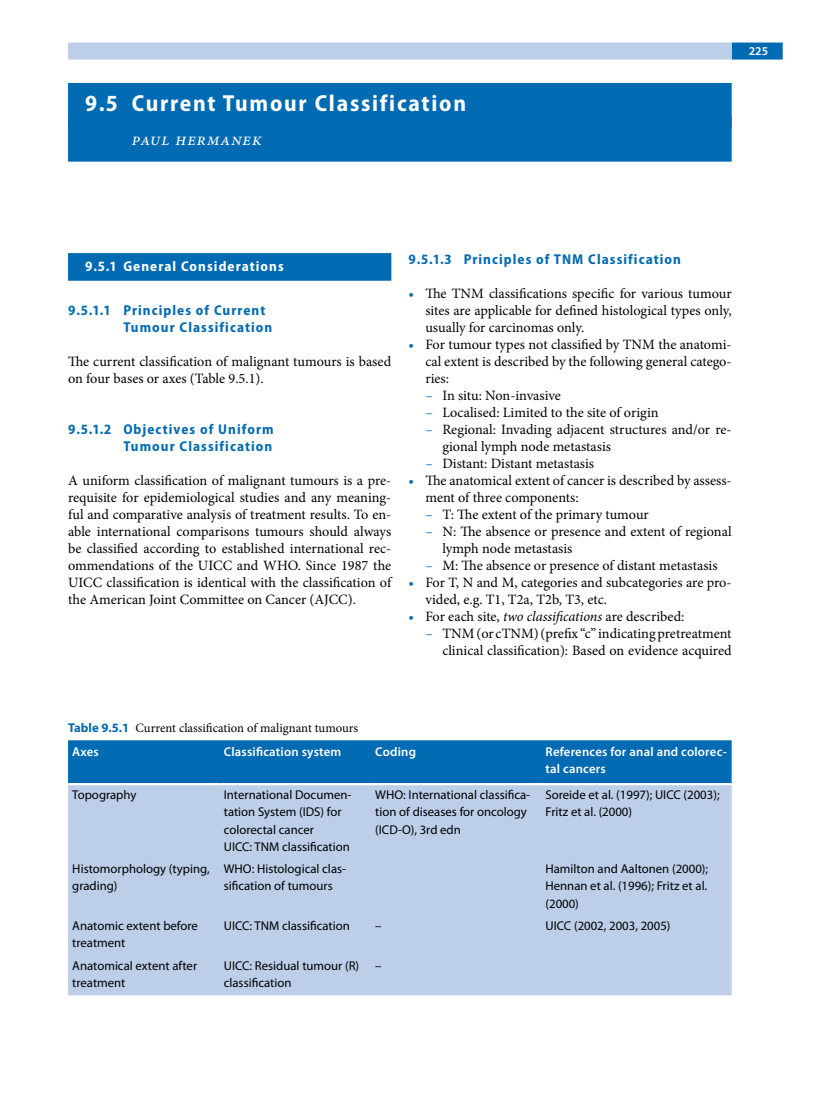
<style>
.page{position:relative;width:821px;height:1106px;background:#fff}
.page>*{position:absolute;margin:0;border:0;box-sizing:border-box;transform-origin:0 0}
.t1{font:700 semi-condensed 23.25px "Myriad Pro";letter-spacing:.075em;color:#fff}
.t2{font:italic 18px "Minion Pro";letter-spacing:.05em;color:#fff}
.t3{font:14.25px/17px "Minion Pro";color:#000}
.t4{font:700 semi-condensed 14.25px/17px "Myriad Pro";letter-spacing:.075em;color:#006ab2}
.t5{font:700 semi-condensed 14.25px "Myriad Pro";letter-spacing:.075em;color:#fff}
.t6{font:12.75px/17.2px "Myriad Pro";color:#000}
.t7{font:600 12.75px/17.2px "Myriad Pro";letter-spacing:.015em;color:#fff}
.t8{font:12.75px "Minion Pro";letter-spacing:-.005em;color:#000}
.t9{font:600 12px "Myriad Pro";color:#fff}
.s1{color:#006ab2}
.s2{font-style:italic}
.s3{font-family:"Myriad Pro";font-weight:700;color:#006ab2}
</style>
<div class="page">
<div style="left:731px;top:43px;width:51px;height:17px;background:#006ab2"></div>
<div style="left:68px;top:43px;width:663px;height:17px;background:#bccee8"></div>
<div style="left:68px;top:83px;width:663px;height:45px;background:#006ab2"></div>
<div style="left:68px;top:117px;width:663px;height:45px;background:#006ab2"></div>
<div style="left:68px;top:253px;width:323px;height:28px;background:#006ab2"></div>
<div style="left:68px;top:740px;width:663px;height:43px;background:#006ab2"></div>
<div style="left:68px;top:785px;width:663px;height:210px;background:#bccee8"></div>
<h1 class="t1" style="left:85px;top:90px;width:382px">9.5 Current Tumour Classification</h1>
<p class="t2" style="left:132px;top:127px;width:130px">Paul Hermanek</p>
<p class="t9" style="left:748px;top:43px;width:21px">225</p>
<p class="t5" style="left:85px;top:258px;width:200px">9.5.1 General Considerations</p>
<p class="t4" style="left:123px;top:302px;width:150px;text-indent:-55px">9.5.1.1 Principles of Current<br>Tumour Classification</p>
<p class="t3" style="left:68px;top:353px;width:325px">The current classification of malignant tumours is based on four bases or axes (Table 9.5.1).</p>
<p class="t4" style="left:68px;top:421px;width:207px;text-align:right">9.5.1.2 Objectives of Uniform<br>Tumour Classification</p>
<p class="t3" style="left:68px;top:472px;width:325px;text-align:justify">A uniform classification of malignant tumours is a pre&shy;requisite for epidemiological studies and any meaning&shy;ful and comparative analysis of treatment results. To en&shy;able international comparisons tumours should always be classified according to established international rec&shy;ommendations of the UICC and WHO. Since 1987 the UICC classification is identical with the classification of the American Joint Committee on Cancer (AJCC).</p>
<p class="t4" style="left:408px;top:251px;width:274px">9.5.1.3 Principles of TNM Classification</p>
<p class="t3" style="left:425px;top:285px;width:308px;text-align:justify;text-indent:-17px"><span class="s1">•</span> The TNM classifications specific for various tumour sites are applicable for defined histological types only, usually for carcinomas only.</p>
<p class="t3" style="left:425px;top:336px;width:308px;text-align:justify;text-indent:-17px"><span class="s1">•</span> For tumour types not classified by TNM the anatomi&shy;cal extent is described by the following general catego&shy;ries:</p>
<p class="t3" style="left:425px;top:387px;width:137px"><span class="s1">–</span> In situ: Non-invasive</p>
<p class="t3" style="left:425px;top:404px;width:235px"><span class="s1">–</span> Localised: Limited to the site of origin</p>
<p class="t3" style="left:442px;top:421px;width:291px;text-indent:-17px"><span class="s1">–</span> Regional: Invading adjacent structures and/or re&shy;gional lymph node metastasis</p>
<p class="t3" style="left:425px;top:455px;width:170px"><span class="s1">–</span> Distant: Distant metastasis</p>
<p class="t3" style="left:425px;top:472px;width:308px;text-indent:-17px"><span class="s1">•</span> The anatomical extent of cancer is described by assess&shy;ment of three components:</p>
<p class="t3" style="left:425px;top:506px;width:225px"><span class="s1">–</span> T: The extent of the primary tumour</p>
<p class="t3" style="left:442px;top:523px;width:291px;text-indent:-17px"><span class="s1">–</span> N: The absence or presence and extent of regional lymph node metastasis</p>
<p class="t3" style="left:425px;top:557px;width:294px"><span class="s1">–</span> M: The absence or presence of distant metastasis</p>
<p class="t3" style="left:425px;top:574px;width:308px;text-indent:-17px"><span class="s1">•</span> For T, N and M, categories and subcategories are pro&shy;vided, e.g. T1, T2a, T2b, T3, etc.</p>
<p class="t3" style="left:408px;top:608px;width:277px"><span class="s1">•</span> For each site, <span class="s2">two classifications</span> are described:</p>
<p class="t3" style="left:425px;top:625px;width:308px;text-align:right"><span class="s1">–</span> TNM (or cTNM) (prefix “c” indicating pretreatment clinical classification): Based on evidence acquired</p>
<p class="t8" style="left:68px;top:719px;width:292px"><span class="s3">Table 9.5.1</span> Current classification of malignant tumours</p>
<p class="t7" style="left:72px;top:742px;width:28px">Axes</p>
<p class="t7" style="left:224px;top:742px;width:119px">Classification system</p>
<p class="t7" style="left:375px;top:742px;width:42px">Coding</p>
<p class="t7" style="left:545px;top:742px;width:183px">References for anal and colorec&shy;tal cancers</p>
<p class="t6" style="left:72px;top:786px;width:66px">Topography</p>
<p class="t6" style="left:224px;top:786px;width:129px">International Documen&shy;tation System (IDS) for colorectal cancer<br>UICC: TNM classification</p>
<p class="t6" style="left:375px;top:786px;width:156px">WHO: International classifica&shy;tion of diseases for oncology (ICD-O), 3rd edn</p>
<p class="t6" style="left:545px;top:786px;width:176px">Soreide et al. (1997); UICC (2003);<br>Fritz et al. (2000)</p>
<p class="t6" style="left:72px;top:860px;width:139px">Histomorphology (typing, grading)</p>
<p class="t6" style="left:224px;top:860px;width:124px">WHO: Histological clas&shy;sification of tumours</p>
<p class="t6" style="left:545px;top:860px;width:164px;text-align:justify">Hamilton and Aaltonen (2000); Hennan et al. (1996); Fritz et al. (2000)</p>
<p class="t6" style="left:72px;top:917px;width:127px">Anatomic extent before treatment</p>
<p class="t6" style="left:224px;top:917px;width:128px">UICC: TNM classification</p>
<p class="t6" style="left:375px;top:917px;width:8px">–</p>
<p class="t6" style="left:545px;top:917px;width:126px">UICC (2002, 2003, 2005)</p>
<p class="t6" style="left:72px;top:956px;width:126px">Anatomical extent after treatment</p>
<p class="t6" style="left:224px;top:956px;width:137px">UICC: Residual tumour (R) classification</p>
<p class="t6" style="left:375px;top:956px;width:8px">–</p>
</div>
